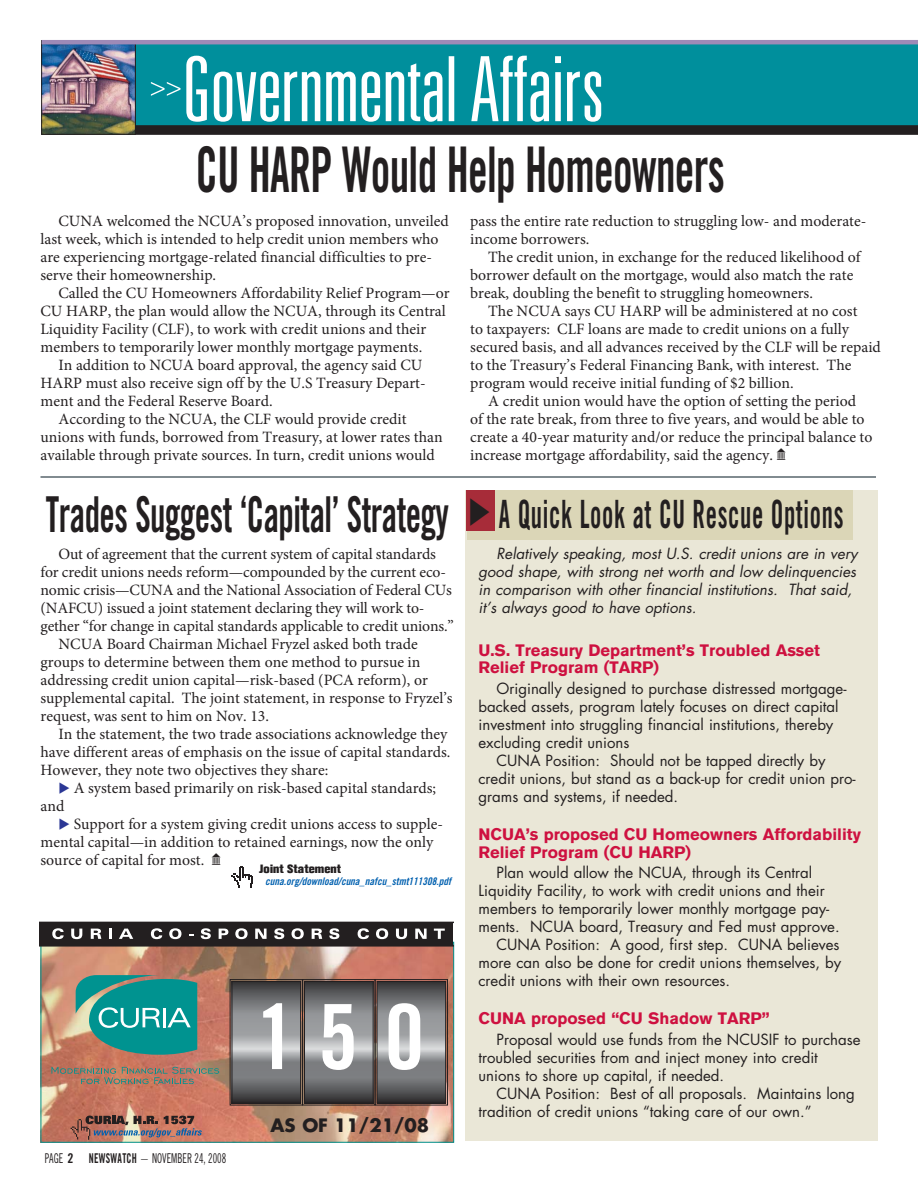
<style>
.page{position:relative;width:918px;height:1188px;background:#fff}
.page>*{position:absolute;margin:0;border:0;box-sizing:border-box;transform-origin:0 0}
.t1{font:90px "Trade Gothic LT Std Bd Cn 20";color:#fff}
.t2{font:63px "Trade Gothic LT Std Bd Cn 20";letter-spacing:-.015em;color:#231f20;scale:.7 1}
.t3{font:49.5px "Trade Gothic LT Std Bd Cn 20";letter-spacing:-.015em;color:#231f20;scale:.7 1}
.t4{font:39px "Trade Gothic LT Std Bd Cn 20";letter-spacing:.025em;color:#231f20;scale:.65 1}
.t5{font:700 18px "Futura Std";color:#231f20}
.t6{font:700 16.5px/17.2px "Akzidenz Grotesk Std";color:#ce1140}
.t7{font:15.75px/18px "Minion Pro";color:#231f20}
.t8{font:15px/18px "Futura Std";color:#231f20}
.t9{font:italic 15px/18px "Futura Std";color:#231f20}
.t10{font:13.5px "Trade Gothic LT Std Cn 18";color:#231f20;scale:.75 1}
.t11{font:800 12px "Akzidenz Grotesk Std";letter-spacing:.01em;color:#231f20}
.t12{font:10.5px "Trade Gothic LT Std Bd Cn 20 Obl";color:#0060af}
.s1{color:#2b3795}
.s2{font-family:"Carta"}
.s3{font-family:"Trade Gothic LT Std Bd Cn 20"}
.s4{font-family:"Trade Gothic LT Std";font-weight:300}
</style>
<div class="page">
<div style="left:136px;top:44px;width:782px;height:91px;background:#008f9c"></div>
<img style="left:43px;top:44px;width:91px;height:89px">
<div style="left:41px;top:40px;width:95px;height:95px;border:1px solid #231f20"></div>
<hr style="left:42px;top:40px;width:876px;height:4px;background:#9e8ab7">
<div style="left:135px;top:125px;width:783px;height:9px;background:#231f20"></div>
<svg style="left:151px;top:56px;width:450px;height:66px"></svg>
<div style="left:465px;top:490px;width:413px;height:652px;background:#eae7d7"></div>
<img style="left:43px;top:947px;width:409px;height:194px">
<svg style="left:229px;top:979px;width:219px;height:127px"></svg>
<svg style="left:71px;top:1116px;width:131px;height:24px"></svg>
<svg style="left:40px;top:922px;width:413px;height:25px"></svg>
<svg style="left:52px;top:1067px;width:167px;height:17px"></svg>
<svg style="left:76px;top:973px;width:121px;height:82px"></svg>
<svg style="left:232px;top:866px;width:20px;height:22px"></svg>
<div style="left:467px;top:490px;width:386px;height:50px;background:#dbd6b7"></div>
<div style="left:466px;top:490px;width:29px;height:41px;background:#a72c39"></div>
<hr style="left:40px;top:477px;width:836px;height:1px;background:#051922">
<h2 class="t2" style="left:196px;top:148px;width:757px">CU HARP Would Help Homeowners</h2>
<p class="t7" style="left:40px;top:213px;width:410px;text-indent:18px">CUNA welcomed the NCUA’s proposed innovation, unveiled last week, which is intended to help credit union members who are experiencing mortgage-related financial difficulties to pre&shy;serve their homeownership.</p>
<p class="t7" style="left:58px;top:285px;width:393px">Called the CU Homeowners Affordability Relief Program—or</p>
<p class="t7" style="left:40px;top:303px;width:407px">CU HARP, the plan would allow the NCUA, through its Central</p>
<p class="t7" style="left:40px;top:321px;width:387px">Liquidity Facility (CLF), to work with credit unions and their</p>
<p class="t7" style="left:40px;top:339px;width:383px">members to temporarily lower monthly mortgage payments.</p>
<p class="t7" style="left:58px;top:357px;width:365px">In addition to NCUA board approval, the agency said CU</p>
<p class="t7" style="left:40px;top:375px;width:387px">HARP must also receive sign off by the U.S Treasury Depart-</p>
<p class="t7" style="left:40px;top:393px;width:234px">ment and the Federal Reserve Board.</p>
<p class="t7" style="left:58px;top:411px;width:350px">According to the NCUA, the CLF would provide credit</p>
<p class="t7" style="left:40px;top:429px;width:404px">unions with funds, borrowed from Treasury, at lower rates than</p>
<p class="t7" style="left:40px;top:447px;width:396px">available through private sources. In turn, credit unions would</p>
<h3 class="t3" style="left:46px;top:497px;width:577px">Trades Suggest ‘Capital’ Strategy</h3>
<p class="t7" style="left:58px;top:546px;width:379px">Out of agreement that the current system of capital standards</p>
<p class="t7" style="left:40px;top:564px;width:407px">for credit unions needs reform—compounded by the current eco-</p>
<p class="t7" style="left:40px;top:582px;width:413px">nomic crisis—CUNA and the National Association of Federal CUs</p>
<p class="t7" style="left:40px;top:600px;width:386px">(NAFCU) issued a joint statement declaring they will work to-</p>
<p class="t7" style="left:40px;top:618px;width:415px">gether “for change in capital standards applicable to credit unions.”</p>
<p class="t7" style="left:58px;top:636px;width:361px">NCUA Board Chairman Michael Fryzel asked both trade</p>
<p class="t7" style="left:40px;top:654px;width:382px">groups to determine between them one method to pursue in</p>
<p class="t7" style="left:40px;top:672px;width:389px">addressing credit union capital—risk-based (PCA reform), or</p>
<p class="t7" style="left:40px;top:690px;width:414px">supplemental capital. The joint statement, in response to Fryzel’s</p>
<p class="t7" style="left:40px;top:708px;width:230px">request, was sent to him on Nov. 13.</p>
<p class="t7" style="left:58px;top:726px;width:390px">In the statement, the two trade associations acknowledge they</p>
<p class="t7" style="left:40px;top:744px;width:412px">have different areas of emphasis on the issue of capital standards.</p>
<p class="t7" style="left:40px;top:762px;width:289px">However, they note two objectives they share:</p>
<p class="t7" style="left:41px;top:780px;width:397px;text-indent:18px"><span class="s1">◆</span> A system based primarily on risk-based capital standards; and</p>
<p class="t7" style="left:41px;top:816px;width:404px;text-indent:18px"><span class="s1">◆</span> Support for a system giving credit unions access to supple&shy;mental capital—in addition to retained earnings, now the only source of capital for most. <span class="s2">Q</span></p>
<p class="t11" style="left:259px;top:862px;width:83px">Joint Statement</p>
<p class="t12" style="left:265px;top:878px;width:187px">cuna.org/download/cuna_nafcu_stmt111308.pdf</p>
<h1 class="t1" style="left:256px;top:1005px;width:170px">1 5 0</h1>
<p class="t10" style="left:45px;top:1153px;width:244px">PAGE <span class="s3">2 NEWSWATCH</span> <span class="s4">–</span> NOVEMBER 24, 2008</p>
<p class="t5" style="left:270px;top:1117px;width:160px">AS OF 11/21/08</p>
<p class="t7" style="left:470px;top:213px;width:398px">pass the entire rate reduction to struggling low- and moderate&shy;income borrowers.</p>
<p class="t7" style="left:470px;top:249px;width:392px;text-indent:18px">The credit union, in exchange for the reduced likelihood of borrower default on the mortgage, would also match the rate break, doubling the benefit to struggling homeowners.</p>
<p class="t7" style="left:488px;top:303px;width:371px">The NCUA says CU HARP will be administered at no cost</p>
<p class="t7" style="left:470px;top:321px;width:380px">to taxpayers: CLF loans are made to credit unions on a fully</p>
<p class="t7" style="left:470px;top:339px;width:412px">secured basis, and all advances received by the CLF will be repaid</p>
<p class="t7" style="left:470px;top:357px;width:383px">to the Treasury’s Federal Financing Bank, with interest. The</p>
<p class="t7" style="left:470px;top:375px;width:325px">program would receive initial funding of $2 billion.</p>
<p class="t7" style="left:488px;top:393px;width:369px">A credit union would have the option of setting the period</p>
<p class="t7" style="left:470px;top:411px;width:396px">of the rate break, from three to five years, and would be able to</p>
<p class="t7" style="left:470px;top:429px;width:404px">create a 40-year maturity and/or reduce the principal balance to</p>
<p class="t7" style="left:470px;top:447px;width:317px">increase mortgage affordability, said the agency. <span class="s2">Q</span></p>
<h3 class="t4" style="left:468px;top:500px;width:579px">◆ A Quick Look at CU Rescue Options</h3>
<p class="t9" style="left:478px;top:545px;width:381px;text-indent:18px">Relatively speaking, most U.S. credit unions are in very good shape, with strong net worth and low delinquencies in comparison with other financial institutions. That said, it’s always good to have options.</p>
<p class="t6" style="left:478px;top:642px;width:343px">U.S. Treasury Department’s Troubled Asset<br>Relief Program (TARP)</p>
<p class="t8" style="left:478px;top:680px;width:369px;text-indent:18px">Originally designed to purchase distressed mortgage&shy;backed assets, program lately focuses on direct capital investment into struggling financial institutions, thereby excluding credit unions</p>
<p class="t8" style="left:478px;top:752px;width:379px;text-indent:18px">CUNA Position: Should not be tapped directly by credit unions, but stand as a back-up for credit union pro&shy;grams and systems, if needed.</p>
<p class="t6" style="left:478px;top:826px;width:384px">NCUA’s proposed CU Homeowners Affordability<br>Relief Program (CU HARP)</p>
<p class="t8" style="left:496px;top:864px;width:317px">Plan would allow the NCUA, through its Central</p>
<p class="t8" style="left:478px;top:882px;width:348px">Liquidity Facility, to work with credit unions and their</p>
<p class="t8" style="left:478px;top:900px;width:352px">members to temporarily lower monthly mortgage pay-</p>
<p class="t8" style="left:478px;top:918px;width:363px">ments. NCUA board, Treasury and Fed must approve.</p>
<p class="t8" style="left:496px;top:936px;width:345px">CUNA Position: A good, first step. CUNA believes</p>
<p class="t8" style="left:478px;top:954px;width:364px">more can also be done for credit unions themselves, by</p>
<p class="t8" style="left:478px;top:972px;width:253px">credit unions with their own resources.</p>
<p class="t6" style="left:478px;top:1010px;width:293px">CUNA proposed “CU Shadow TARP”</p>
<p class="t8" style="left:478px;top:1031px;width:384px;text-indent:18px">Proposal would use funds from the NCUSIF to purchase troubled securities from and inject money into credit unions to shore up capital, if needed.</p>
<p class="t8" style="left:478px;top:1085px;width:378px;text-indent:18px">CUNA Position: Best of all proposals. Maintains long tradition of credit unions “taking care of our own.”</p>
</div>
